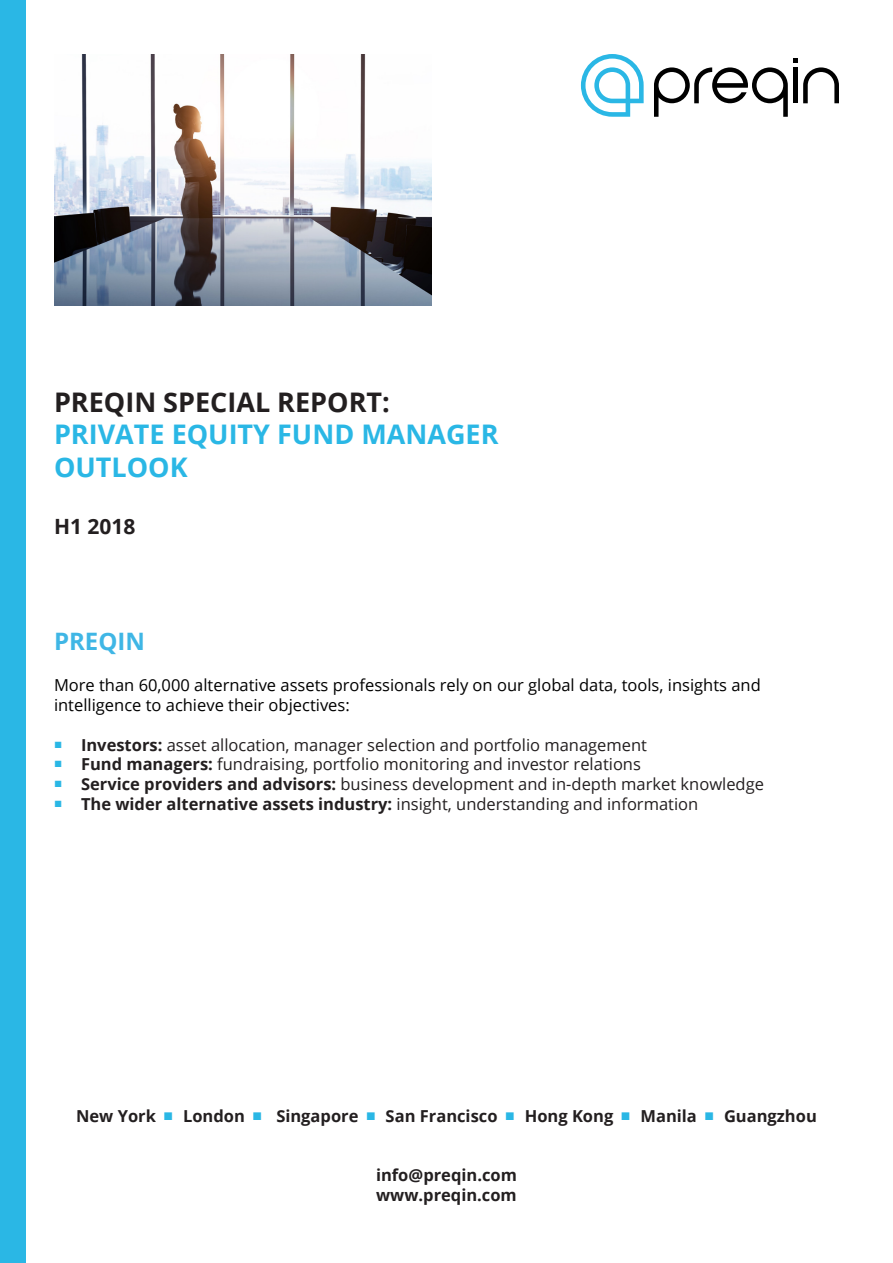
<style>
.page{position:relative;width:893px;height:1263px;background:#fff}
.page>*{position:absolute;margin:0;border:0;box-sizing:border-box;transform-origin:0 0}
.t1{font:700 27px/32.4px "Open Sans";color:#2ab7e5}
.t2{font:700 27px "Open Sans";color:#231f20}
.t3{font:700 24px "Open Sans";color:#3fb6e5}
.t4{font:700 21px "Open Sans";color:#231f20}
.t5{font:16.5px "Open Sans";color:#231f20}
.t6{font:16.5px/19.8px "Open Sans";color:#000}
.t7{font:700 16.5px/19.8px "Open Sans";color:#231f20}
.s1{font-weight:700}
.s2{font-family:"Arial Narrow";font-weight:400;color:#2ab7e5}
</style>
<div class="page">
<svg style="left:654px;top:58px;width:185px;height:59px"></svg>
<svg style="left:581px;top:54px;width:63px;height:63px"></svg>
<div style="left:0;top:0;width:26px;height:1263px;background:#2ab7e5"></div>
<img style="left:54px;top:54px;width:378px;height:252px">
<h1 class="t2" style="left:54px;top:383px;width:337px">PREQIN SPECIAL REPORT:</h1>
<h1 class="t1" style="left:54px;top:418px;width:446px">PRIVATE EQUITY FUND MANAGER<br>OUTLOOK</h1>
<p class="t4" style="left:54px;top:512px;width:83px">H1 2018</p>
<h2 class="t3" style="left:54px;top:624px;width:92px">PREQIN</h2>
<p class="t6" style="left:54px;top:675px;width:708px">More than 60,000 alternative assets professionals rely on our global data, tools, insights and intelligence to achieve their objectives:</p>
<p class="t5" style="left:54px;top:733px;width:595px"><sup>■</sup> <span class="s1">Investors:</span> asset allocation, manager selection and portfolio management</p>
<p class="t5" style="left:54px;top:753px;width:588px"><sup>■</sup> <span class="s1">Fund managers:</span> fundraising, portfolio monitoring and investor relations</p>
<p class="t5" style="left:54px;top:773px;width:711px"><sup>■</sup> <span class="s1">Service providers and advisors:</span> business development and in-depth market knowledge</p>
<p class="t5" style="left:54px;top:793px;width:646px"><sup>■</sup> <span class="s1">The wider alternative assets industry:</span> insight, understanding and information</p>
<p class="t7" style="left:76px;top:1105px;width:742px">New York <span class="s2">■</span> London <span class="s2">■</span> Singapore <span class="s2">■</span> San Francisco <span class="s2">■</span> Hong Kong <span class="s2">■</span> Manila <span class="s2">■</span> Guangzhou</p>
<p class="t7" style="left:376px;top:1165px;width:142px">info@preqin.com www.preqin.com</p>
</div>
